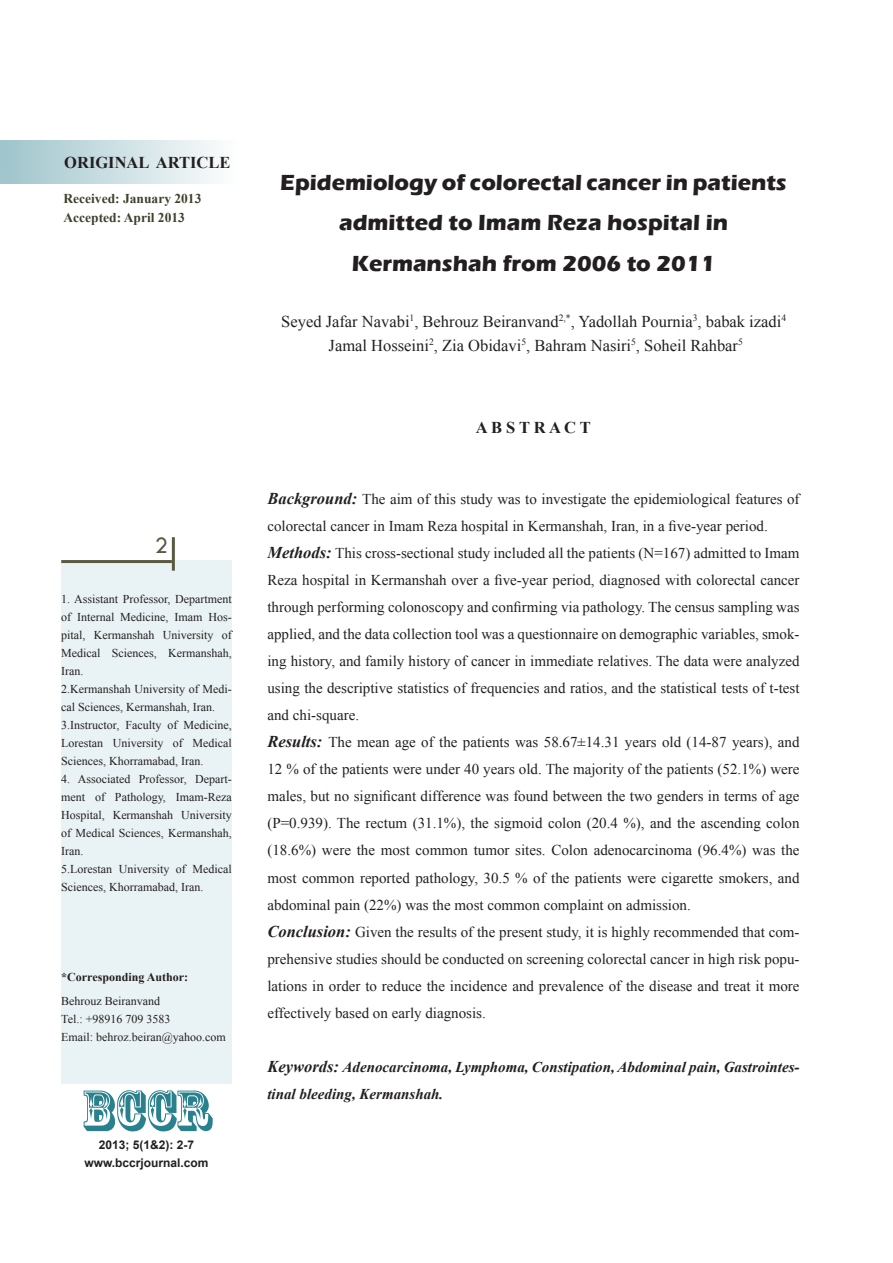
<style>
.page{position:relative;width:893px;height:1263px;background:#fff}
.page>*{position:absolute;margin:0;border:0;box-sizing:border-box;transform-origin:0 0}
.t1{font:54px "Rosewood Std";color:#29818e}
.t2{font:500 24px "Tw Cen";color:#5b5941}
.onvane_article{font:700 22.5px/40.5px "Eras ITC";color:#231f20;text-align:center}
.aoutor{font:16.5px "Times New Roman";color:#231f20}
.matn_abstract{font:700 16.5px "Times New Roman";color:#231f20}
.matn_abstract-2{font:15px/27px "Times New Roman";color:#231f20;text-align:justify}
.matn_abstract-3{font:italic 700 15px/27px "Times New Roman";color:#231f20}
.matn_abstract-4{font:700 13.5px "Times New Roman";color:#3f3f2b}
.moshakhasat_nivisand{font:12px/18px "Times New Roman";color:#231f20;text-align:justify}
.t3{font:700 12px "Arial";color:#231f20}
.moshakhasat_nivisand-2{font:700 12px "Times New Roman";color:#231f20}
.s1{font-weight:700;font-style:italic;font-size:16.5px}
.s2{font-size:16.5px}
</style>
<div class="page">
<div style="left:0;top:140px;width:237px;height:43px;background:linear-gradient(to right,#9ec4cb,#fdfefe)"></div>
<div style="left:61px;top:560px;width:171px;height:523px;background:#e9f2f4"></div>
<hr style="left:61px;top:560px;width:111px;height:3px;background:#5b5941">
<hr style="left:172px;top:537px;width:3px;height:34px;background:#5b5941">
<p class="matn_abstract" style="left:64px;top:151px;width:168px">ORIGINAL ARTICLE</p>
<p class="matn_abstract-4" style="left:63px;top:189px;width:139px">Received: January 2013</p>
<p class="matn_abstract-4" style="left:63px;top:209px;width:123px">Accepted: April 2013</p>
<p class="t2" style="left:155px;top:531px;width:15px">2</p>
<p class="moshakhasat_nivisand" style="left:61px;top:589px;width:172px">1. Assistant Professor, Department of Internal Medicine, Imam Hos&shy;pital, Kermanshah University of Medical Sciences, Kermanshah, Iran.</p>
<p class="moshakhasat_nivisand" style="left:61px;top:679px;width:172px">2.Kermanshah University of Medi&shy;cal Sciences, Kermanshah, Iran.</p>
<p class="moshakhasat_nivisand" style="left:61px;top:715px;width:172px">3.Instructor, Faculty of Medicine, Lorestan University of Medical Sciences, Khorramabad, Iran.</p>
<p class="moshakhasat_nivisand" style="left:61px;top:769px;width:172px">4. Associated Professor, Depart&shy;ment of Pathology, Imam-Reza Hospital, Kermanshah University of Medical Sciences, Kermanshah, Iran.</p>
<p class="moshakhasat_nivisand" style="left:61px;top:859px;width:172px">5.Lorestan University of Medical<br>Sciences, Khorramabad, Iran.</p>
<p class="moshakhasat_nivisand-2" style="left:61px;top:968px;width:128px">*Corresponding Author:</p>
<p class="moshakhasat_nivisand" style="left:61px;top:991px;width:100px">Behrouz Beiranvand</p>
<p class="moshakhasat_nivisand" style="left:61px;top:1009px;width:111px">Tel.: +98916 709 3583</p>
<p class="moshakhasat_nivisand" style="left:61px;top:1027px;width:166px">Email: behroz.beiran@yahoo.com</p>
<h1 class="t1" style="left:82px;top:1079px;width:131px">BCCR</h1>
<p class="t3" style="left:99px;top:1137px;width:97px">2013; 5(1&amp;2): 2-7</p>
<p class="t3" style="left:84px;top:1155px;width:126px">www.bccrjournal.com</p>
<p class="onvane_article" style="left:280px;top:162px;width:508px">Epidemiology of colorectal cancer in patients admitted to Imam Reza hospital in</p>
<p class="onvane_article" style="left:352px;top:243px;width:365px">Kermanshah from 2006 to 2011</p>
<p class="aoutor" style="left:281px;top:310px;width:506px">Seyed Jafar Navabi<sup>1</sup>, Behrouz Beiranvand<sup>2,*</sup>, Yadollah Pournia<sup>3</sup>, babak izadi<sup>4</sup></p>
<p class="aoutor" style="left:329px;top:334px;width:416px">Jamal Hosseini<sup>2</sup>, Zia Obidavi<sup>5</sup>, Bahram Nasiri<sup>5</sup>, Soheil Rahbar<sup>5</sup></p>
<p class="matn_abstract" style="left:476px;top:416px;width:117px">A B S T R A C T</p>
<p class="matn_abstract-2" style="left:267px;top:486px;width:534px"><span class="s1">Background:</span> The aim of this study was to investigate the epidemiological features of colorectal cancer in Imam Reza hospital in Kermanshah, Iran, in a five-year period.</p>
<p class="matn_abstract-2" style="left:267px;top:540px;width:534px"><span class="s1">Methods:</span> This cross-sectional study included all the patients (N=167) admitted to Imam Reza hospital in Kermanshah over a five-year period, diagnosed with colorectal cancer through performing colonoscopy and confirming via pathology. The census sampling was applied, and the data collection tool was a questionnaire on demographic variables, smok&shy;ing history, and family history of cancer in immediate relatives. The data were analyzed using the descriptive statistics of frequencies and ratios, and the statistical tests of t-test and chi-square.</p>
<p class="matn_abstract-2" style="left:267px;top:729px;width:534px"><span class="s1">Results:</span> The mean age of the patients was 58.67±14.31 years old (14-87 years), and 12 % of the patients were under 40 years old. The majority of the patients (52.1%) were males, but no significant difference was found between the two genders in terms of age (P=0.939). The rectum (31.1%), the sigmoid colon (20.4 %), and the ascending colon (18.6%) were the most common tumor sites. Colon adenocarcinoma (96.4%) was the most common reported pathology, 30.5 % of the patients were cigarette smokers, and abdominal pain (22%) was the most common complaint on admission.</p>
<p class="matn_abstract-2" style="left:267px;top:918px;width:534px"><span class="s1">Conclusion:</span> Given the results of the present study, it is highly recommended that com&shy;prehensive studies should be conducted on screening colorectal cancer in high risk popu&shy;lations in order to reduce the incidence and prevalence of the disease and treat it more effectively based on early diagnosis.</p>
<p class="matn_abstract-3" style="left:267px;top:1052px;width:534px"><span class="s2">Keywords:</span> Adenocarcinoma, Lymphoma, Constipation, Abdominal pain, Gastrointes&shy;tinal bleeding, Kermanshah.</p>
</div>
